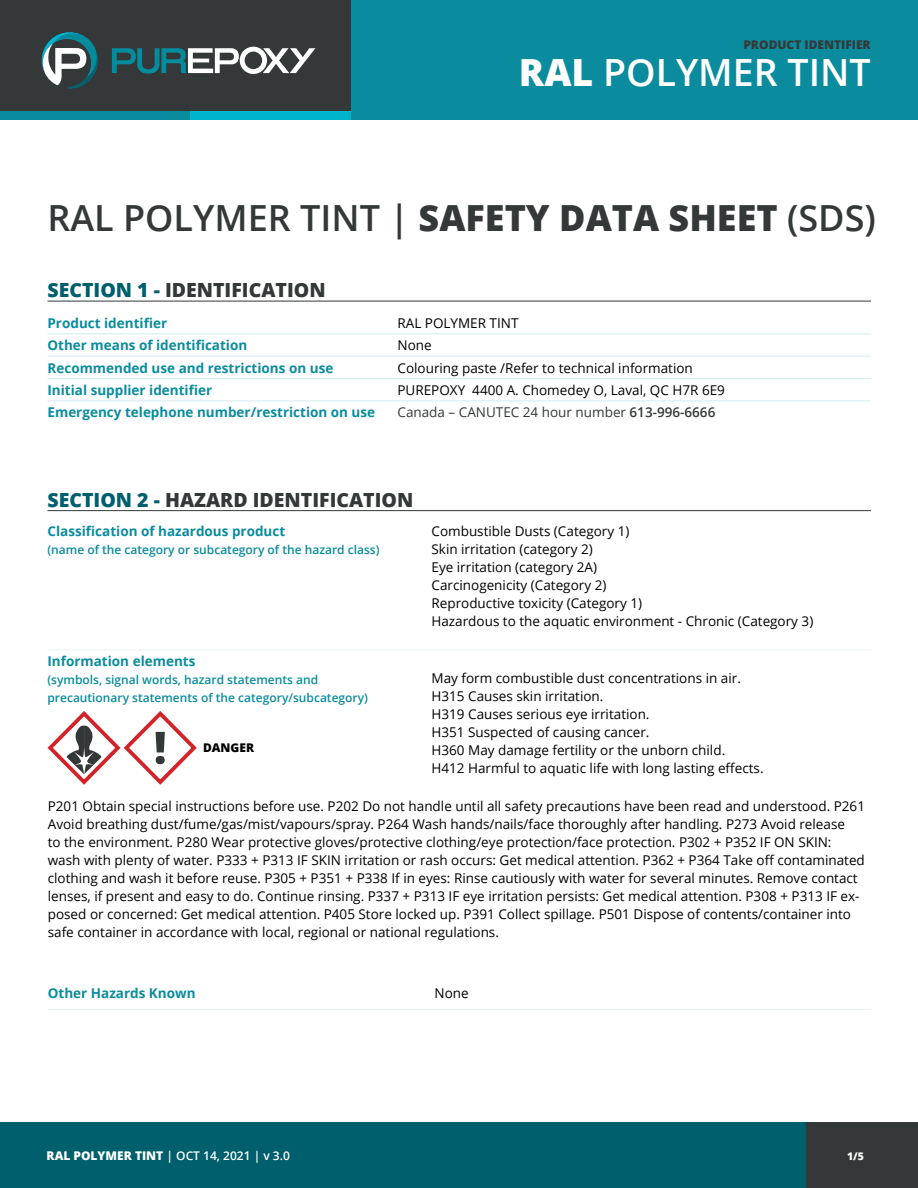
<style>
.page{position:relative;width:918px;height:1188px;background:#fff}
.page>*{position:absolute;margin:0;border:0;box-sizing:border-box;transform-origin:0 0}
.t1{font:600 37.5px "Open Sans";color:#fff}
.t2{font:600 36px "Open Sans";color:#353838}
.t3{font:800 19.5px "Open Sans";color:#353838}
.t4{font:13.5px/18px "Open Sans";color:#000}
.t5{font:700 13.5px "Open Sans";color:#0a8c9e}
.t6{font:13.5px "Open Sans";color:#353838}
.t7{font:600 12px/18px "Open Sans";color:#0a8c9e}
.t8{font:600 12px "Open Sans";color:#fff}
.t9{font:800 12px "Open Sans";color:#353838}
.t10{font:800 12px "Open Sans";color:#000}
.t11{font:800 10.5px "Open Sans";color:#fff}
.s1{font-weight:800}
.s2{font-style:inherit}
.s3{color:#005f6c}
.s4{font-weight:600}
</style>
<div class="page">
<div style="left:0;top:0;width:351px;height:111px;background:#353838"></div>
<div style="left:0;top:111px;width:190px;height:9px;background:#0a8c9e"></div>
<div style="left:190px;top:111px;width:161px;height:9px;background:#00b4cc"></div>
<div style="left:351px;top:0;width:567px;height:120px;background:#0a8c9e"></div>
<svg style="left:41px;top:32px;width:57px;height:56px"></svg>
<svg style="left:112px;top:47px;width:203px;height:27px"></svg>
<div style="left:805px;top:1122px;width:113px;height:66px;background:#353838"></div>
<div style="left:84px;top:1122px;width:722px;height:66px;background:#005f6c"></div>
<div style="left:0;top:1122px;width:113px;height:66px;background:#005f6c"></div>
<hr style="left:48px;top:301px;width:823px;height:1px;background:#353838">
<svg style="left:48px;top:334px;width:823px;height:68px"></svg>
<hr style="left:48px;top:400px;width:344px;height:1px;background:#d6ebf1">
<hr style="left:392px;top:400px;width:479px;height:1px;background:#d6ebf1">
<hr style="left:48px;top:378px;width:344px;height:1px;background:#d6ebf1">
<hr style="left:392px;top:378px;width:479px;height:1px;background:#d6ebf1">
<hr style="left:48px;top:333px;width:344px;height:1px;background:#d6ebf1">
<hr style="left:392px;top:333px;width:479px;height:1px;background:#d6ebf1">
<hr style="left:48px;top:356px;width:344px;height:1px;background:#d6ebf1">
<hr style="left:392px;top:356px;width:479px;height:1px;background:#d6ebf1">
<hr style="left:48px;top:510px;width:823px;height:1px;background:#353838">
<hr style="left:48px;top:1009px;width:381px;height:1px;background:#e9f4f7">
<hr style="left:429px;top:1009px;width:442px;height:1px;background:#e9f4f7">
<hr style="left:48px;top:650px;width:378px;height:1px;background:#e9f4f7">
<hr style="left:426px;top:650px;width:445px;height:1px;background:#e9f4f7">
<svg style="left:47px;top:711px;width:150px;height:74px"></svg>
<p class="t9" style="left:743px;top:36px;width:129px">PRODUCT IDENTIFIER</p>
<h1 class="t1" style="left:519px;top:47px;width:353px"><span class="s1">RAL</span> POLYMER TINT</h1>
<h2 class="t2" style="left:48px;top:193px;width:830px">RAL POLYMER TINT | <span class="s1">SAFETY DATA SHEET</span> <span class="s2">(SDS)</span></h2>
<h3 class="t3" style="left:48px;top:276px;width:280px"><span class="s3">SECTION 1 -</span> IDENTIFICATION</h3>
<p class="t5" style="left:48px;top:313px;width:121px">Product identifier</p>
<p class="t4" style="left:397px;top:314px;width:123px">RAL POLYMER TINT</p>
<p class="t5" style="left:48px;top:336px;width:201px">Other means of identification</p>
<p class="t4" style="left:397px;top:336px;width:36px">None</p>
<p class="t5" style="left:48px;top:358px;width:287px">Recommended use and restrictions on use</p>
<p class="t4" style="left:397px;top:358px;width:297px">Colouring paste /Refer to technical information</p>
<p class="t5" style="left:48px;top:380px;width:166px">Initial supplier identifier</p>
<p class="t4" style="left:397px;top:381px;width:329px">PUREPOXY 4400 A. Chomedey O, Laval, QC H7R 6E9</p>
<p class="t5" style="left:48px;top:403px;width:329px">Emergency telephone number/restriction on use</p>
<p class="t6" style="left:397px;top:403px;width:319px">Canada – CANUTEC 24 hour number <span class="s4">613-996-6666</span></p>
<h3 class="t3" style="left:48px;top:485px;width:367px"><span class="s3">SECTION 2 -</span> HAZARD IDENTIFICATION</h3>
<p class="t5" style="left:48px;top:522px;width:239px">Classification of hazardous product</p>
<p class="t7" style="left:48px;top:540px;width:334px">(name of the category or subcategory of the hazard class)</p>
<p class="t5" style="left:48px;top:652px;width:149px">Information elements</p>
<p class="t7" style="left:48px;top:671px;width:322px">(symbols, signal words, hazard statements and precautionary statements of the category/subcategory)</p>
<p class="t10" style="left:203px;top:738px;width:53px">DANGER</p>
<p class="t4" style="left:432px;top:522px;width:383px">Combustible Dusts (Category 1)<br>Skin irritation (category 2)<br>Eye irritation (category 2A)<br>Carcinogenicity (Category 2)<br>Reproductive toxicity (Category 1)<br>Hazardous to the aquatic environment - Chronic (Category 3)</p>
<p class="t4" style="left:432px;top:668px;width:334px">May form combustible dust concentrations in air.<br>H315 Causes skin irritation.<br>H319 Causes serious eye irritation.<br>H351 Suspected of causing cancer.<br>H360 May damage fertility or the unborn child.<br>H412 Harmful to aquatic life with long lasting effects.</p>
<p class="t4" style="left:48px;top:797px;width:819px">P201 Obtain special instructions before use. P202 Do not handle until all safety precautions have been read and understood. P261<br>Avoid breathing dust/fume/gas/mist/vapours/spray. P264 Wash hands/nails/face thoroughly after handling. P273 Avoid release<br>to the environment. P280 Wear protective gloves/protective clothing/eye protection/face protection. P302 + P352 IF ON SKIN: wash with plenty of water. P333 + P313 IF SKIN irritation or rash occurs: Get medical attention. P362 + P364 Take off contaminated clothing and wash it before reuse. P305 + P351 + P338 If in eyes: Rinse cautiously with water for several minutes. Remove contact lenses, if present and easy to do. Continue rinsing. P337 + P313 IF eye irritation persists: Get medical attention. P308 + P313 IF ex&shy;posed or concerned: Get medical attention. P405 Store locked up. P391 Collect spillage. P501 Dispose of contents/container into safe container in accordance with local, regional or national regulations.</p>
<p class="t5" style="left:48px;top:984px;width:149px">Other Hazards Known</p>
<p class="t4" style="left:435px;top:984px;width:36px">None</p>
<p class="t8" style="left:47px;top:1148px;width:245px"><span class="s1">RAL POLYMER TINT</span> | OCT 14, 2021 | v 3.0</p>
<p class="t11" style="left:847px;top:1148px;width:18px">1/5</p>
</div>
